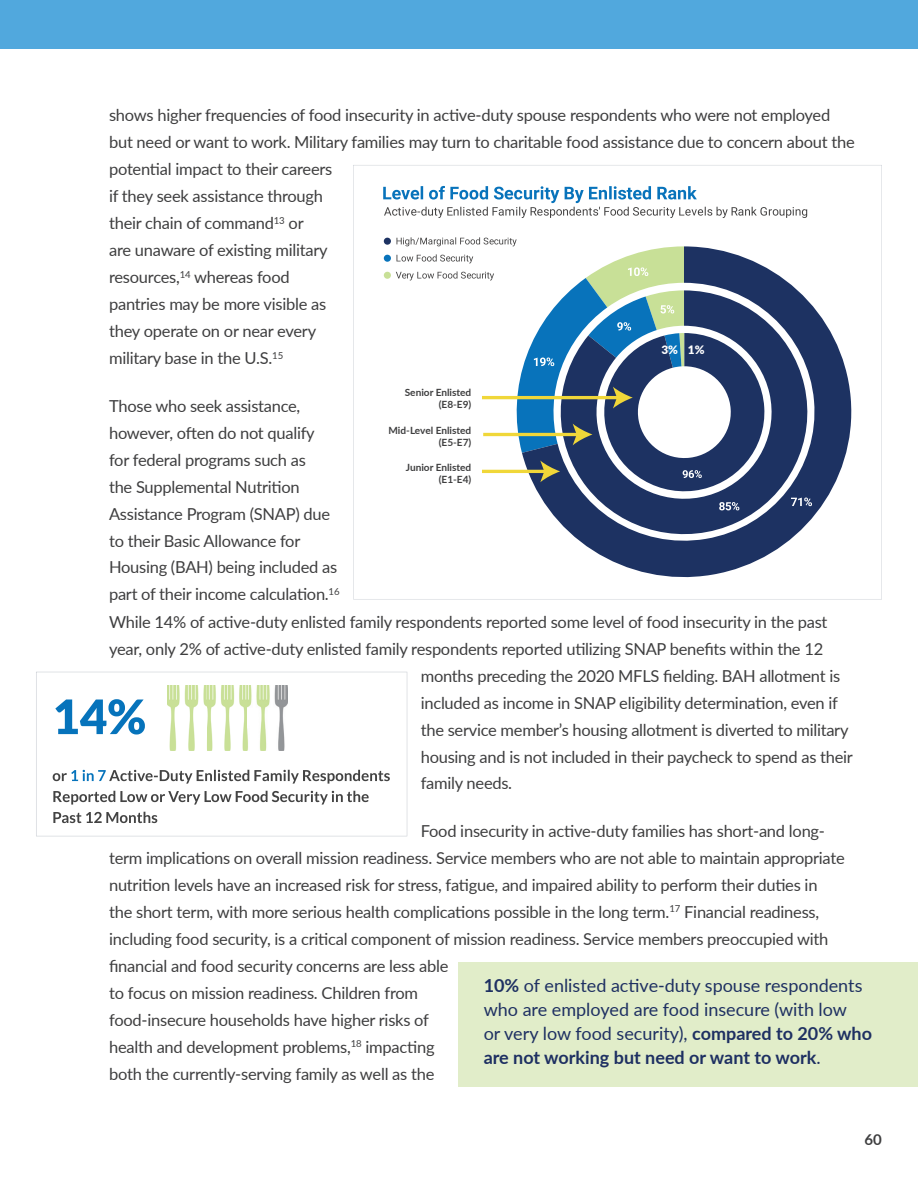
<style>
.page{position:relative;width:918px;height:1188px;background:#fff}
.page>*{position:absolute;margin:0;border:0;box-sizing:border-box;transform-origin:0 0}
.t1{font:18px/24px "Lato";color:#1e3062}
.t2{font:16.5px/27px "Lato";letter-spacing:-.015em;color:#3e3e3f}
.t3{font:700 15px "Lato";color:#3e3e3f}
.t4{font:900 11.55px "Lato";color:#fff}
.t5{font:700 9.9px/12px "Lato";color:#3e3e3f;text-align:right}
.s1{font-weight:700}
</style>
<div class="page">
<div style="left:0;top:0;width:918px;height:49px;background:#51a8dd"></div>
<svg style="left:353px;top:165px;width:529px;height:434px"></svg>
<div style="left:459px;top:962px;width:459px;height:125px;background:#e1edc9"></div>
<svg style="left:36px;top:672px;width:371px;height:164px"></svg>
<p class="t2" style="left:109px;top:101px;width:747px">shows higher frequencies of food insecurity in active-duty spouse respondents who were not employed but need or want to work. Military families may turn to charitable food assistance due to concern about the potential impact to their careers<br>if they seek assistance through<br>their chain of command<sup>13</sup> or<br>are unaware of existing military<br>resources,<sup>14</sup> whereas food<br>pantries may be more visible as<br>they operate on or near every<br>military base in the U.S.<sup>15</sup></p>
<p class="t2" style="left:109px;top:391px;width:193px">Those who seek assistance,</p>
<p class="t2" style="left:109px;top:418px;width:207px">however, often do not qualify</p>
<p class="t2" style="left:109px;top:445px;width:198px">for federal programs such as</p>
<p class="t2" style="left:109px;top:472px;width:192px">the Supplemental Nutrition</p>
<p class="t2" style="left:109px;top:499px;width:223px">Assistance Program (SNAP) due</p>
<p class="t2" style="left:109px;top:526px;width:193px">to their Basic Allowance for</p>
<p class="t2" style="left:109px;top:553px;width:230px">Housing (BAH) being included as</p>
<p class="t2" style="left:109px;top:580px;width:232px">part of their income calculation.<sup>16</sup></p>
<p class="t2" style="left:109px;top:607px;width:720px">While 14% of active-duty enlisted family respondents reported some level of food insecurity in the past</p>
<p class="t2" style="left:109px;top:634px;width:716px">year, only 2% of active-duty enlisted family respondents reported utilizing SNAP benefits within the 12</p>
<p class="t2" style="left:421px;top:661px;width:421px">months preceding the 2020 MFLS fielding. BAH allotment is</p>
<p class="t2" style="left:421px;top:688px;width:419px">included as income in SNAP eligibility determination, even if</p>
<p class="t2" style="left:421px;top:715px;width:429px">the service member’s housing allotment is diverted to military</p>
<p class="t2" style="left:421px;top:742px;width:434px">housing and is not included in their paycheck to spend as their</p>
<p class="t2" style="left:421px;top:769px;width:93px">family needs.</p>
<p class="t2" style="left:109px;top:817px;width:737px;text-indent:312px">Food insecurity in active-duty families has short-and long&shy;term implications on overall mission readiness. Service members who are not able to maintain appropriate nutrition levels have an increased risk for stress, fatigue, and impaired ability to perform their duties in the short term, with more serious health complications possible in the long term.<sup>17</sup> Financial readiness, including food security, is a critical component of mission readiness. Service members preoccupied with financial and food security concerns are less able<br>to focus on mission readiness. Children from<br>food-insecure households have higher risks of<br>health and development problems,<sup>18</sup> impacting<br>both the currently-serving family as well as the</p>
<p class="t4" style="left:661px;top:341px;width:45px">3% 1%</p>
<p class="t5" style="left:405px;top:386px;width:68px">Senior Enlisted (E8-E9)</p>
<p class="t5" style="left:389px;top:424px;width:84px">Mid-Level Enlisted (E5-E7)</p>
<p class="t5" style="left:406px;top:461px;width:67px">Junior Enlisted (E1-E4)</p>
<p class="t1" style="left:484px;top:973px;width:390px"><span class="s1">10%</span> of enlisted active-duty spouse respondents who are employed are food insecure (with low<br>or very low food security), <span class="s1">compared to 20% who are not working but need or want to work</span>.</p>
<p class="t3" style="left:865px;top:1128px;width:19px">60</p>
</div>
